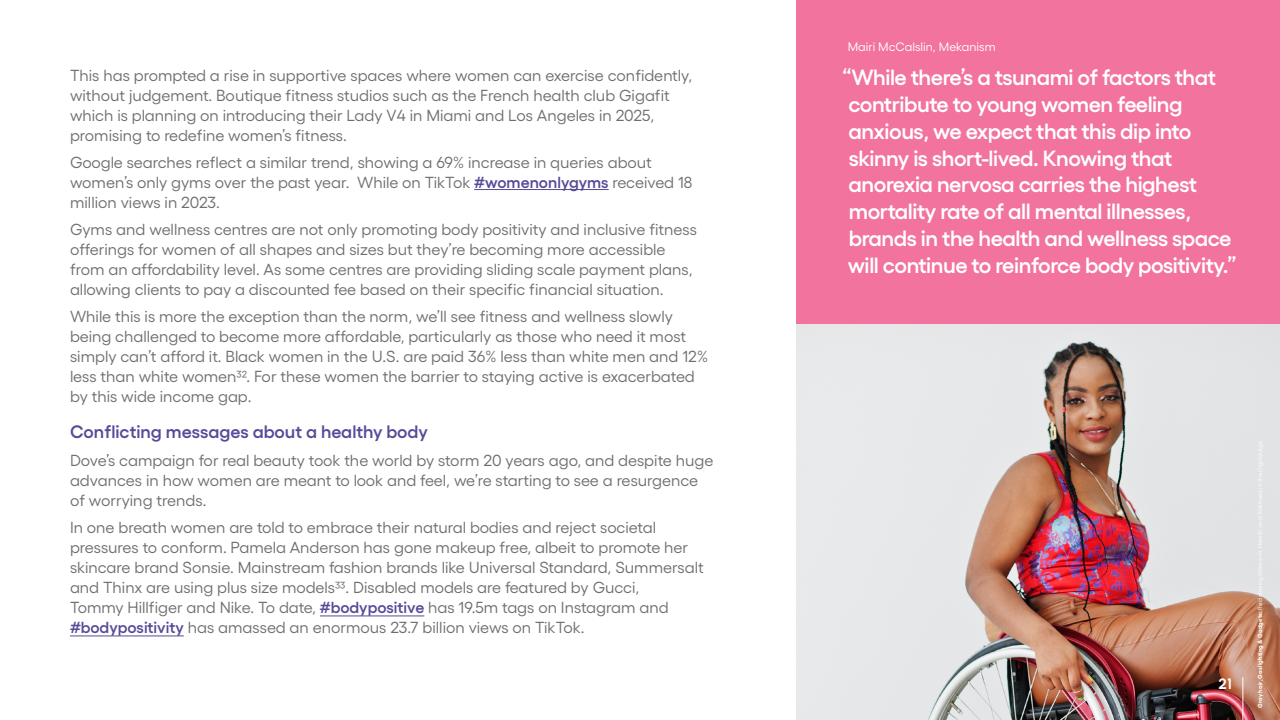
<style>
.page{position:relative;width:1280px;height:720px;background:#fff}
.page>*{position:absolute;margin:0;border:0;box-sizing:border-box;transform-origin:0 0}
.Copy_L{font:600 22px/26.8px "Gellix";letter-spacing:-.02em;color:#fff}
.Headling_3{font:600 18px "Gellix";color:#594a99}
.t1{font:16px/20px "Gellix";color:#6d6e71}
.t2{font:700 15px "Urbanist";color:#fff}
.Sml{font:12.2px "Gellix";color:#fff}
.s1{font-weight:600;color:#594a99}
</style>
<div class="page">
<div style="left:796px;top:0;width:484px;height:324px;background:#f2739e"></div>
<hr style="left:474px;top:189px;width:135px;height:1px;background:#594a99">
<hr style="left:320px;top:616px;width:104px;height:1px;background:#594a99">
<hr style="left:70px;top:636px;width:114px;height:1px;background:#594a99">
<img style="left:796px;top:324px;width:484px;height:396px">
<hr style="left:1242px;top:677px;width:1px;height:43px;background:#fff">
<p class="t1" style="left:70px;top:64px;width:624px">This has prompted a rise in supportive spaces where women can exercise confidently, without judgement. Boutique fitness studios such as the French health club Gigafit which is planning on introducing their Lady V4 in Miami and Los Angeles in 2025, promising to redefine women’s fitness.</p>
<p class="t1" style="left:70px;top:151px;width:624px">Google searches reflect a similar trend, showing a 69% increase in queries about women’s only gyms over the past year. While on TikTok <span class="s1">#womenonlygyms</span> received 18 million views in 2023.</p>
<p class="t1" style="left:70px;top:218px;width:629px">Gyms and wellness centres are not only promoting body positivity and inclusive fitness offerings for women of all shapes and sizes but they’re becoming more accessible from an affordability level. As some centres are providing sliding scale payment plans, allowing clients to pay a discounted fee based on their specific financial situation.</p>
<p class="t1" style="left:70px;top:305px;width:640px">While this is more the exception than the norm, we’ll see fitness and wellness slowly being challenged to become more affordable, particularly as those who need it most simply can’t afford it. Black women in the U.S. are paid 36% less than white men and 12% less than white women32. For these women the barrier to staying active is exacerbated by this wide income gap.</p>
<p class="Headling_3" style="left:70px;top:417px;width:359px">Conflicting messages about a healthy body</p>
<p class="t1" style="left:70px;top:449px;width:645px">Dove’s campaign for real beauty took the world by storm 20 years ago, and despite huge advances in how women are meant to look and feel, we’re starting to see a resurgence of worrying trends.</p>
<p class="t1" style="left:70px;top:516px;width:635px">In one breath women are told to embrace their natural bodies and reject societal pressures to conform. Pamela Anderson has gone makeup free, albeit to promote her skincare brand Sonsie. Mainstream fashion brands like Universal Standard, Summersalt and Thinx are using plus size models33. Disabled models are featured by Gucci,<br>Tommy Hillfiger and Nike. To date, <span class="s1">#bodypositive</span> has 19.5m tags on Instagram and <span class="s1">#bodypositivity</span> has amassed an enormous 23.7 billion views on TikTok.</p>
<p class="Sml" style="left:848px;top:37px;width:149px">Mairi McCalslin, Mekanism</p>
<p class="Copy_L" style="left:842px;top:62px;width:396px">“While there’s a tsunami of factors that contribute to young women feeling anxious, we expect that this dip into skinny is short-lived. Knowing that anorexia nervosa carries the highest mortality rate of all mental illnesses, brands in the health and wellness space will continue to reinforce body positivity.”</p>
<p class="t2" style="left:1218px;top:673px;width:15px">21</p>
</div>
